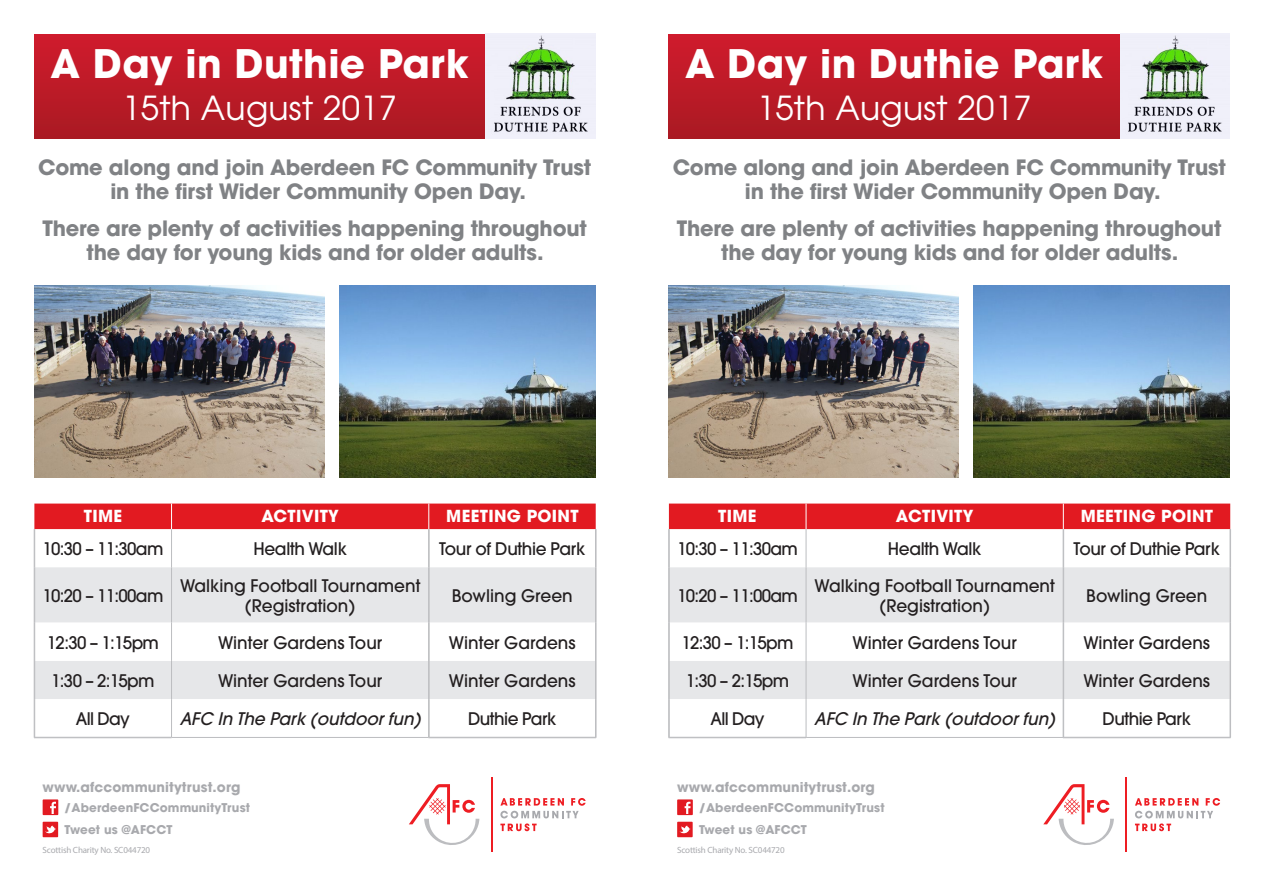
<style>
.page{position:relative;width:1263px;height:893px;background:#fff}
.page>*{position:absolute;margin:0;border:0;box-sizing:border-box;transform-origin:0 0}
.t1{font:700 39px "Avant Garde";letter-spacing:.01em;color:#fff}
.t2{font:33px "Avant Garde";letter-spacing:.01em;color:#fff}
.t3{font:700 21px/24px "Avant Garde";letter-spacing:-.01em;color:#808285;text-align:center}
.t4{font:500 17.25px/19.5px "Avant Garde";color:#231f20;text-align:center}
.t5{font:500 17.25px "Avant Garde";letter-spacing:-.04em;color:#231f20}
.t6{font:500 17.25px "Avant Garde";letter-spacing:-.02em;color:#231f20}
.t7{font:italic 500 17.25px "Avant Garde";color:#231f20}
.t8{font:500 17.25px "Avant Garde";letter-spacing:-.03em;color:#231f20}
.t9{font:700 16.5px "Avant Garde";letter-spacing:.02em;color:#fff}
.t10{font:700 13.5px "Avant Garde";letter-spacing:.01em;color:#a8a9ad}
.t11{font:700 12px "Avant Garde";letter-spacing:.01em;color:#a8a9ad}
.t12{font:9px "Myriad Pro";letter-spacing:-.02em;color:#a8a9ad}
</style>
<div class="page">
<svg style="left:43px;top:799px;width:15px;height:16px"></svg>
<svg style="left:43px;top:822px;width:15px;height:15px"></svg>
<img style="left:34px;top:34px;width:452px;height:104px">
<svg style="left:409px;top:784px;width:70px;height:61px"></svg>
<hr style="left:491px;top:777px;width:2px;height:75px;background:#ee1d23">
<svg style="left:500px;top:798px;width:86px;height:33px"></svg>
<img style="left:339px;top:285px;width:256px;height:192px">
<img style="left:34px;top:285px;width:290px;height:192px">
<div style="left:35px;top:567px;width:560px;height:132px;background:#e6e7e9"></div>
<svg style="left:35px;top:623px;width:560px;height:38px"></svg>
<svg style="left:35px;top:699px;width:560px;height:38px"></svg>
<div style="left:34px;top:504px;width:562px;height:25px;background:#e21a21"></div>
<hr style="left:34px;top:529px;width:1px;height:38px;background:#bcbdc0">
<hr style="left:428px;top:529px;width:1px;height:38px;background:#bcbdc0">
<hr style="left:429px;top:529px;width:1px;height:38px;background:#bcbdc0">
<hr style="left:595px;top:529px;width:1px;height:38px;background:#bcbdc0">
<hr style="left:596px;top:529px;width:1px;height:38px;background:#bcbdc0">
<hr style="left:34px;top:567px;width:1px;height:56px;background:#bcbdc0">
<hr style="left:428px;top:567px;width:1px;height:56px;background:#bcbdc0">
<hr style="left:429px;top:567px;width:1px;height:56px;background:#bcbdc0">
<hr style="left:595px;top:567px;width:1px;height:56px;background:#bcbdc0">
<hr style="left:596px;top:567px;width:1px;height:56px;background:#bcbdc0">
<hr style="left:34px;top:623px;width:1px;height:38px;background:#bcbdc0">
<hr style="left:428px;top:623px;width:1px;height:38px;background:#bcbdc0">
<hr style="left:429px;top:623px;width:1px;height:38px;background:#bcbdc0">
<hr style="left:595px;top:623px;width:1px;height:38px;background:#bcbdc0">
<hr style="left:596px;top:623px;width:1px;height:38px;background:#bcbdc0">
<hr style="left:34px;top:661px;width:1px;height:38px;background:#bcbdc0">
<hr style="left:428px;top:661px;width:1px;height:38px;background:#bcbdc0">
<hr style="left:429px;top:661px;width:1px;height:38px;background:#bcbdc0">
<hr style="left:595px;top:661px;width:1px;height:38px;background:#bcbdc0">
<hr style="left:596px;top:661px;width:1px;height:38px;background:#bcbdc0">
<hr style="left:34px;top:699px;width:1px;height:38px;background:#bcbdc0">
<hr style="left:428px;top:699px;width:1px;height:39px;background:#bcbdc0">
<hr style="left:429px;top:699px;width:1px;height:38px;background:#bcbdc0">
<hr style="left:595px;top:699px;width:1px;height:38px;background:#bcbdc0">
<hr style="left:596px;top:699px;width:1px;height:39px;background:#bcbdc0">
<hr style="left:34px;top:737px;width:138px;height:1px;background:#bcbdc0">
<hr style="left:428px;top:737px;width:168px;height:1px;background:#bcbdc0">
<hr style="left:171px;top:529px;width:1px;height:38px;background:#bcbdc0">
<hr style="left:171px;top:567px;width:1px;height:56px;background:#bcbdc0">
<hr style="left:171px;top:623px;width:1px;height:38px;background:#bcbdc0">
<hr style="left:171px;top:661px;width:1px;height:38px;background:#bcbdc0">
<hr style="left:171px;top:699px;width:1px;height:38px;background:#bcbdc0">
<hr style="left:172px;top:737px;width:256px;height:1px;background:#bcbdc0">
<img style="left:486px;top:34px;width:109px;height:104px">
<svg style="left:677px;top:799px;width:16px;height:16px"></svg>
<svg style="left:677px;top:822px;width:16px;height:15px"></svg>
<img style="left:668px;top:34px;width:452px;height:104px">
<svg style="left:1043px;top:784px;width:71px;height:61px"></svg>
<hr style="left:1125px;top:777px;width:2px;height:75px;background:#ee1d23">
<svg style="left:1135px;top:798px;width:85px;height:33px"></svg>
<img style="left:974px;top:285px;width:256px;height:192px">
<img style="left:668px;top:285px;width:290px;height:192px">
<div style="left:670px;top:567px;width:560px;height:132px;background:#e6e7e9"></div>
<svg style="left:670px;top:623px;width:560px;height:38px"></svg>
<svg style="left:670px;top:699px;width:560px;height:38px"></svg>
<div style="left:669px;top:504px;width:561px;height:25px;background:#e21a21"></div>
<hr style="left:668px;top:529px;width:1px;height:38px;background:#bcbdc0">
<hr style="left:669px;top:529px;width:1px;height:38px;background:#bcbdc0">
<hr style="left:1063px;top:529px;width:1px;height:38px;background:#bcbdc0">
<hr style="left:1230px;top:529px;width:1px;height:38px;background:#bcbdc0">
<hr style="left:668px;top:567px;width:1px;height:56px;background:#bcbdc0">
<hr style="left:669px;top:567px;width:1px;height:56px;background:#bcbdc0">
<hr style="left:1063px;top:567px;width:1px;height:56px;background:#bcbdc0">
<hr style="left:1230px;top:567px;width:1px;height:56px;background:#bcbdc0">
<hr style="left:668px;top:623px;width:1px;height:38px;background:#bcbdc0">
<hr style="left:669px;top:623px;width:1px;height:38px;background:#bcbdc0">
<hr style="left:1063px;top:623px;width:1px;height:38px;background:#bcbdc0">
<hr style="left:1230px;top:623px;width:1px;height:38px;background:#bcbdc0">
<hr style="left:668px;top:661px;width:1px;height:38px;background:#bcbdc0">
<hr style="left:669px;top:661px;width:1px;height:38px;background:#bcbdc0">
<hr style="left:1063px;top:661px;width:1px;height:38px;background:#bcbdc0">
<hr style="left:1230px;top:661px;width:1px;height:38px;background:#bcbdc0">
<hr style="left:668px;top:699px;width:1px;height:39px;background:#bcbdc0">
<hr style="left:669px;top:699px;width:1px;height:38px;background:#bcbdc0">
<hr style="left:1063px;top:699px;width:1px;height:38px;background:#bcbdc0">
<hr style="left:1230px;top:699px;width:1px;height:39px;background:#bcbdc0">
<hr style="left:668px;top:737px;width:138px;height:1px;background:#bcbdc0">
<hr style="left:1063px;top:737px;width:167px;height:1px;background:#bcbdc0">
<hr style="left:806px;top:529px;width:1px;height:38px;background:#bcbdc0">
<hr style="left:806px;top:567px;width:1px;height:56px;background:#bcbdc0">
<hr style="left:806px;top:623px;width:1px;height:38px;background:#bcbdc0">
<hr style="left:806px;top:661px;width:1px;height:38px;background:#bcbdc0">
<hr style="left:806px;top:699px;width:1px;height:38px;background:#bcbdc0">
<hr style="left:806px;top:737px;width:257px;height:1px;background:#bcbdc0">
<img style="left:1120px;top:34px;width:110px;height:104px">
<p class="t1" style="left:51px;top:38px;width:420px">A Day in Duthie Park</p>
<p class="t2" style="left:122px;top:87px;width:276px">15th August 2017</p>
<p class="t3" style="left:38px;top:156px;width:555px">Come along and join Aberdeen FC Community Trust in the first Wider Community Open Day.</p>
<p class="t3" style="left:42px;top:216px;width:546px">There are plenty of activities happening throughout the day for young kids and for older adults.</p>
<p class="t1" style="left:685px;top:38px;width:420px">A Day in Duthie Park</p>
<p class="t2" style="left:757px;top:87px;width:276px">15th August 2017</p>
<p class="t3" style="left:673px;top:156px;width:555px">Come along and join Aberdeen FC Community Trust in the first Wider Community Open Day.</p>
<p class="t3" style="left:677px;top:216px;width:546px">There are plenty of activities happening throughout the day for young kids and for older adults.</p>
<p class="t9" style="left:84px;top:506px;width:40px">TIME</p>
<p class="t9" style="left:261px;top:506px;width:79px">ACTIVITY</p>
<p class="t9" style="left:446px;top:506px;width:134px">MEETING POINT</p>
<p class="t5" style="left:43px;top:538px;width:122px">10:30 – 11:30am</p>
<p class="t6" style="left:253px;top:538px;width:95px">Health Walk</p>
<p class="t6" style="left:439px;top:538px;width:148px">Tour of Duthie Park</p>
<p class="t5" style="left:43px;top:585px;width:122px">10:20 – 11:00am</p>
<p class="t4" style="left:180px;top:576px;width:242px">Walking Football Tournament (Registration)</p>
<p class="t4" style="left:452px;top:586px;width:123px">Bowling Green</p>
<p class="t4" style="left:47px;top:633px;width:114px">12:30 – 1:15pm</p>
<p class="t4" style="left:218px;top:633px;width:166px">Winter Gardens Tour</p>
<p class="t4" style="left:449px;top:633px;width:128px">Winter Gardens</p>
<p class="t4" style="left:51px;top:671px;width:105px">1:30 – 2:15pm</p>
<p class="t4" style="left:218px;top:671px;width:166px">Winter Gardens Tour</p>
<p class="t4" style="left:449px;top:671px;width:128px">Winter Gardens</p>
<p class="t4" style="left:76px;top:709px;width:56px">All Day</p>
<p class="t7" style="left:180px;top:708px;width:247px">AFC In The Park (outdoorfun)</p>
<p class="t8" style="left:468px;top:708px;width:90px">Duthie Park</p>
<p class="t10" style="left:43px;top:778px;width:199px">www.afccommunitytrust.org</p>
<p class="t11" style="left:64px;top:799px;width:187px">/AberdeenFCCommunityTrust</p>
<p class="t11" style="left:65px;top:821px;width:109px">Tweet us @AFCCT</p>
<p class="t12" style="left:43px;top:845px;width:109px">Scottish Charity No. SC044720</p>
<p class="t9" style="left:718px;top:506px;width:40px">TIME</p>
<p class="t9" style="left:896px;top:506px;width:79px">ACTIVITY</p>
<p class="t9" style="left:1081px;top:506px;width:134px">MEETING POINT</p>
<p class="t5" style="left:677px;top:538px;width:122px">10:30 – 11:30am</p>
<p class="t6" style="left:888px;top:538px;width:95px">Health Walk</p>
<p class="t6" style="left:1074px;top:538px;width:148px">Tour of Duthie Park</p>
<p class="t5" style="left:677px;top:585px;width:122px">10:20 – 11:00am</p>
<p class="t4" style="left:814px;top:576px;width:242px">Walking Football Tournament (Registration)</p>
<p class="t4" style="left:1086px;top:586px;width:123px">Bowling Green</p>
<p class="t4" style="left:681px;top:633px;width:114px">12:30 – 1:15pm</p>
<p class="t4" style="left:852px;top:633px;width:166px">Winter Gardens Tour</p>
<p class="t4" style="left:1083px;top:633px;width:128px">Winter Gardens</p>
<p class="t4" style="left:686px;top:671px;width:105px">1:30 – 2:15pm</p>
<p class="t4" style="left:852px;top:671px;width:166px">Winter Gardens Tour</p>
<p class="t4" style="left:1083px;top:671px;width:128px">Winter Gardens</p>
<p class="t4" style="left:710px;top:709px;width:56px">All Day</p>
<p class="t7" style="left:814px;top:708px;width:247px">AFC In The Park (outdoorfun)</p>
<p class="t8" style="left:1102px;top:708px;width:90px">Duthie Park</p>
<p class="t10" style="left:677px;top:778px;width:199px">www.afccommunitytrust.org</p>
<p class="t11" style="left:699px;top:799px;width:187px">/AberdeenFCCommunityTrust</p>
<p class="t11" style="left:699px;top:821px;width:109px">Tweet us @AFCCT</p>
<p class="t12" style="left:677px;top:845px;width:109px">Scottish Charity No. SC044720</p>
</div>
